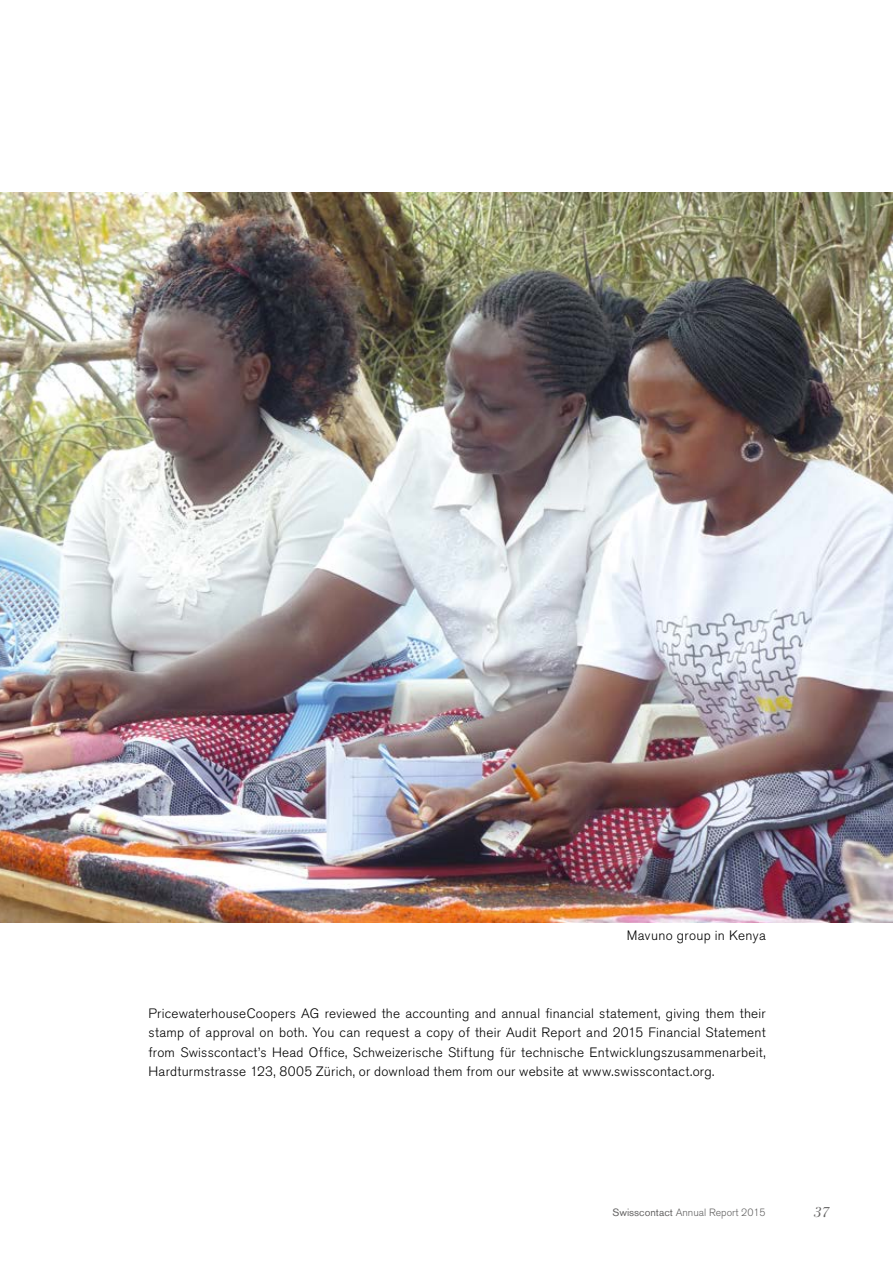
<style>
.page{position:relative;width:893px;height:1263px;background:#fff}
.page>*{position:absolute;margin:0;border:0;box-sizing:border-box;transform-origin:0 0}
.t1{font:italic 15.3px "Bodoni";color:#646363}
.t2{font:300 13.5px/19.5px "Akzidenz Grotesk BQ";letter-spacing:.02em;color:#000;text-align:justify}
.t3{font:300 10.5px "Akzidenz Grotesk BQ";color:#646363}
.s1{font-weight:400}
</style>
<div class="page">
<img style="left:0;top:192px;width:893px;height:731px">
<p class="t2" style="left:627px;top:926px;width:140px">Mavuno group in Kenya</p>
<p class="t2" style="left:148px;top:1004px;width:619px">PricewaterhouseCoopers AG reviewed the accounting and annual financial statement, giving them their stamp of approval on both. You can request a copy of their Audit Report and 2015 Financial Statement from Swisscontact’s Head Office, Schweizerische Stiftung für technische Entwicklungszusammenarbeit, Hardturmstrasse 123, 8005 Zürich, or download them from our website at www.swisscontact.org.</p>
<p class="t3" style="left:612px;top:1206px;width:155px"><span class="s1">Swisscontact</span> Annual Report 2015</p>
<p class="t1" style="left:814px;top:1203px;width:17px">37</p>
</div>
